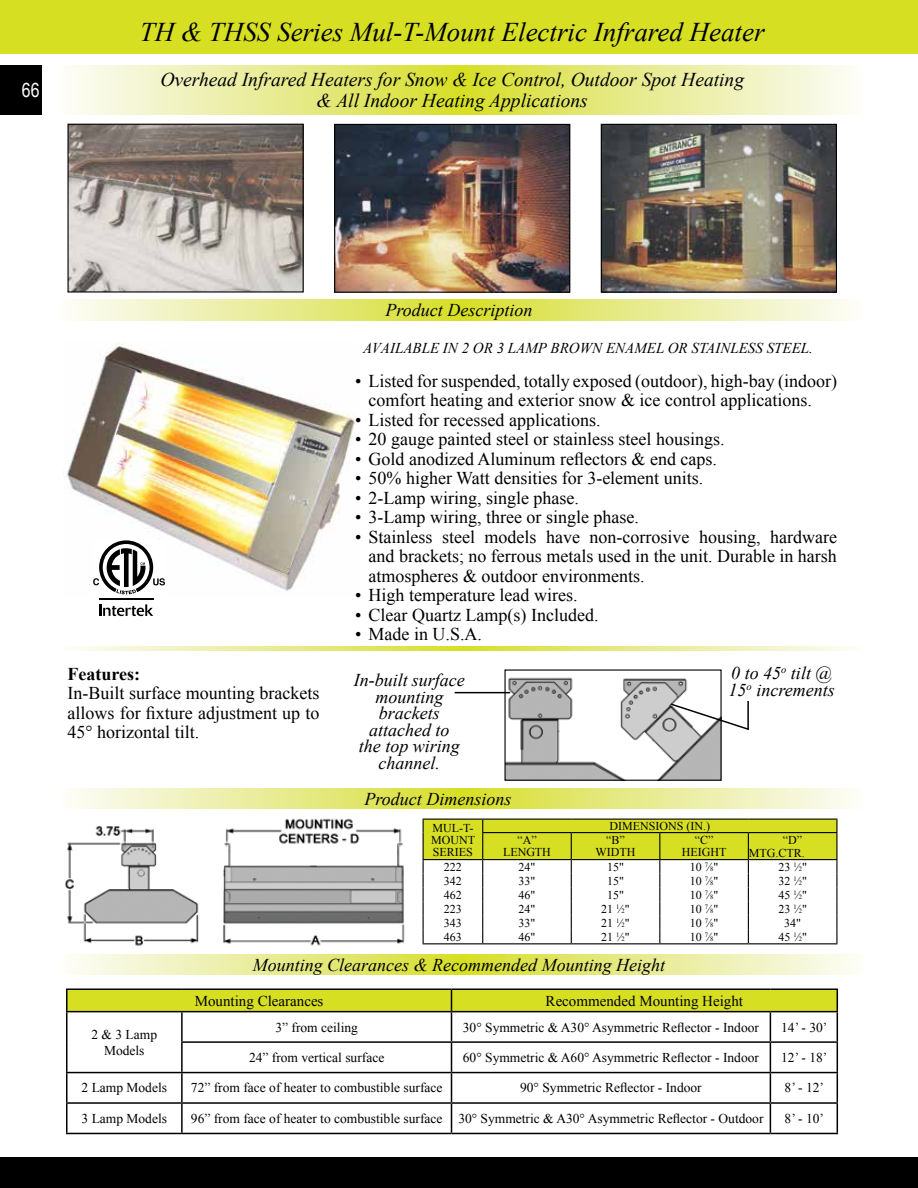
<style>
.page{position:relative;width:918px;height:1188px;background:#fff}
.page>*{position:absolute;margin:0;border:0;box-sizing:border-box;transform-origin:0 0}
.t1{font:italic 27px "Times New Roman";color:#000}
.t2{font:italic 19.5px/21px "Times New Roman";color:#000;text-align:center}
.t3{font:19.5px "Arial Narrow";color:#fff}
.t4{font:18px/19.5px "Times New Roman";color:#000;text-align:justify}
.t5{font:italic 18px/16.5px "Times New Roman";color:#000}
.t6{font:700 18px "Times New Roman";color:#000}
.t7{font:italic 15px "Times New Roman";color:#000}
.t8{font:15px "Times New Roman";color:#000}
.t9{font:13.5px/16.2px "Times New Roman";color:#000;text-align:center}
.t10{font:12px/12px "Times New Roman";color:#000;text-align:center}
.s1{font-size:6.6px}
</style>
<div class="page">
<div style="left:0;top:65px;width:42px;height:49px;background:#000"></div>
<div style="left:0;top:1157px;width:918px;height:31px;background:#000"></div>
<img style="left:63px;top:342px;width:293px;height:249px">
<svg style="left:74px;top:788px;width:779px;height:20px;background:#e8ec92"></svg>
<svg style="left:74px;top:646px;width:779px;height:5px;background:#e8ec92"></svg>
<svg style="left:74px;top:954px;width:779px;height:21px;background:#e8ec92"></svg>
<div style="left:0;top:0;width:918px;height:54px;background:#d7df23"></div>
<svg style="left:73px;top:66px;width:778px;height:48px;background:#e8ec92"></svg>
<img style="left:69px;top:126px;width:233px;height:165px">
<div style="left:67px;top:124px;width:237px;height:169px;border:1px solid #000"></div>
<img style="left:336px;top:126px;width:232px;height:165px">
<div style="left:334px;top:124px;width:236px;height:169px;border:1px solid #000"></div>
<img style="left:603px;top:126px;width:232px;height:165px">
<div style="left:601px;top:124px;width:236px;height:169px;border:1px solid #000"></div>
<svg style="left:73px;top:300px;width:778px;height:20px;background:#e8ec92"></svg>
<img style="left:506px;top:677px;width:214px;height:102px">
<div style="left:504px;top:669px;width:218px;height:112px;border:1px solid #000"></div>
<img style="left:65px;top:818px;width:340px;height:128px">
<svg style="left:99px;top:604px;width:54px;height:12px"></svg>
<hr style="left:99px;top:599px;width:54px;height:1px;background:#010101">
<svg style="left:93px;top:540px;width:72px;height:54px"></svg>
<hr style="left:66px;top:988px;width:116px;height:2px;background:#000">
<hr style="left:66px;top:990px;width:2px;height:21px;background:#000">
<hr style="left:182px;top:988px;width:270px;height:2px;background:#000">
<hr style="left:452px;top:988px;width:318px;height:2px;background:#000">
<hr style="left:770px;top:988px;width:68px;height:2px;background:#000">
<hr style="left:66px;top:1011px;width:116px;height:1px;background:#000">
<hr style="left:66px;top:1012px;width:2px;height:30px;background:#000">
<hr style="left:66px;top:1042px;width:2px;height:30px;background:#000">
<hr style="left:66px;top:1072px;width:116px;height:1px;background:#000">
<hr style="left:66px;top:1073px;width:2px;height:29px;background:#000">
<hr style="left:66px;top:1102px;width:116px;height:2px;background:#000">
<hr style="left:66px;top:1104px;width:2px;height:29px;background:#000">
<svg style="left:67px;top:989px;width:771px;height:144px"></svg>
<hr style="left:66px;top:1133px;width:116px;height:1px;background:#000">
<hr style="left:182px;top:1133px;width:270px;height:1px;background:#000">
<hr style="left:452px;top:1133px;width:318px;height:1px;background:#000">
<hr style="left:770px;top:1133px;width:68px;height:1px;background:#000">
<svg style="left:669px;top:699px;width:80px;height:32px"></svg>
<hr style="left:455px;top:692px;width:55px;height:1px;background:#000">
<svg style="left:423px;top:819px;width:415px;height:125px"></svg>
<h1 class="t1" style="left:140px;top:13px;width:626px">TH &amp; THSS Series Mul-T-Mount Electric Infrared Heater</h1>
<p class="t3" style="left:22px;top:75px;width:19px">66</p>
<p class="t2" style="left:160px;top:69px;width:585px">Overhead Infrared Heaters for Snow &amp; Ice Control, Outdoor Spot Heating &amp; All Indoor Heating Applications</p>
<p class="t5" style="left:386px;top:302px;width:148px">Product Description</p>
<p class="t7" style="left:363px;top:337px;width:451px">AVAILABLE IN 2 OR 3 LAMP BROWN ENAMEL OR STAINLESS STEEL.</p>
<p class="t6" style="left:67px;top:662px;width:74px">Features:</p>
<p class="t4" style="left:67px;top:683px;width:254px">In-Built surface mounting brackets allows for fixture adjustment up to 45° horizontal tilt.</p>
<p class="t4" style="left:369px;top:371px;width:470px;text-indent:-14px">• Listed for suspended, totally exposed (outdoor), high-bay (indoor) comfort heating and exterior snow &amp; ice control applications.</p>
<p class="t4" style="left:355px;top:410px;width:247px">• Listed for recessed applications.</p>
<p class="t4" style="left:355px;top:429px;width:371px">• 20 gauge painted steel or stainless steel housings.</p>
<p class="t4" style="left:355px;top:449px;width:363px">• Gold anodized Aluminum reflectors &amp; end caps.</p>
<p class="t4" style="left:355px;top:468px;width:350px">• 50% higher Watt densities for 3-element units.</p>
<p class="t4" style="left:355px;top:488px;width:225px">• 2-Lamp wiring, single phase.</p>
<p class="t4" style="left:355px;top:507px;width:285px">• 3-Lamp wiring, three or single phase.</p>
<p class="t4" style="left:369px;top:527px;width:470px;text-indent:-14px">• Stainless steel models have non-corrosive housing, hardware and brackets; no ferrous metals used in the unit. Durable in harsh atmospheres &amp; outdoor environments.</p>
<p class="t4" style="left:355px;top:585px;width:224px">• High temperature lead wires.</p>
<p class="t4" style="left:355px;top:605px;width:245px">• Clear Quartz Lamp(s) Included.</p>
<p class="t4" style="left:355px;top:624px;width:128px">• Made in U.S.A.</p>
<p class="t5" style="left:354px;top:671px;width:112px;text-align:center">In-built surface mounting brackets attached to<br>the top wiring channel.</p>
<p class="t5" style="left:365px;top:790px;width:148px">Product Dimensions</p>
<p class="t5" style="left:729px;top:664px;width:108px">0 to 45<sup>o</sup> tilt @<br>15<sup>o</sup> increments</p>
<p class="t10" style="left:431px;top:821px;width:45px;text-align:left">MUL-T-<br>MOUNT<br>SERIES</p>
<p class="t10" style="left:610px;top:820px;width:102px">DIMENSIONS (IN.)</p>
<p class="t10" style="left:503px;top:834px;width:49px">“A”<br>LENGTH</p>
<p class="t10" style="left:596px;top:834px;width:41px">“B”<br>WIDTH</p>
<p class="t10" style="left:682px;top:834px;width:46px">“C”<br>HEIGHT</p>
<p class="t10" style="left:749px;top:833px;width:58px;line-height:12.9px;text-align:right">“D”<br>MTG.CTR.</p>
<p class="t10" style="left:444px;top:861px;width:19px">222</p>
<p class="t10" style="left:519px;top:861px;width:18px">24"</p>
<p class="t10" style="left:607px;top:861px;width:18px">15"</p>
<p class="t10" style="left:690px;top:861px;width:30px">10 <sup>7</sup>⁄<span class="s1">8</span>"</p>
<p class="t10" style="left:778px;top:861px;width:30px">23 <sup>1</sup>⁄<span class="s1">2</span>"</p>
<p class="t10" style="left:444px;top:875px;width:19px">342</p>
<p class="t10" style="left:519px;top:875px;width:18px">33"</p>
<p class="t10" style="left:607px;top:875px;width:18px">15"</p>
<p class="t10" style="left:690px;top:875px;width:30px">10 <sup>7</sup>⁄<span class="s1">8</span>"</p>
<p class="t10" style="left:778px;top:875px;width:30px">32 <sup>1</sup>⁄<span class="s1">2</span>"</p>
<p class="t10" style="left:444px;top:889px;width:19px">462</p>
<p class="t10" style="left:519px;top:889px;width:18px">46"</p>
<p class="t10" style="left:607px;top:889px;width:18px">15"</p>
<p class="t10" style="left:690px;top:889px;width:30px">10 <sup>7</sup>⁄<span class="s1">8</span>"</p>
<p class="t10" style="left:778px;top:889px;width:30px">45 <sup>1</sup>⁄<span class="s1">2</span>"</p>
<p class="t10" style="left:444px;top:903px;width:19px">223</p>
<p class="t10" style="left:519px;top:903px;width:18px">24"</p>
<p class="t10" style="left:601px;top:903px;width:30px">21 <sup>1</sup>⁄<span class="s1">2</span>"</p>
<p class="t10" style="left:690px;top:903px;width:30px">10 <sup>7</sup>⁄<span class="s1">8</span>"</p>
<p class="t10" style="left:778px;top:903px;width:30px">23 <sup>1</sup>⁄<span class="s1">2</span>"</p>
<p class="t10" style="left:444px;top:917px;width:19px">343</p>
<p class="t10" style="left:519px;top:917px;width:18px">33"</p>
<p class="t10" style="left:601px;top:917px;width:30px">21 <sup>1</sup>⁄<span class="s1">2</span>"</p>
<p class="t10" style="left:690px;top:917px;width:30px">10 <sup>7</sup>⁄<span class="s1">8</span>"</p>
<p class="t10" style="left:784px;top:917px;width:18px">34"</p>
<p class="t10" style="left:444px;top:931px;width:19px">463</p>
<p class="t10" style="left:519px;top:931px;width:18px">46"</p>
<p class="t10" style="left:601px;top:931px;width:30px">21 <sup>1</sup>⁄<span class="s1">2</span>"</p>
<p class="t10" style="left:690px;top:931px;width:30px">10 <sup>7</sup>⁄<span class="s1">8</span>"</p>
<p class="t10" style="left:778px;top:931px;width:30px">45 <sup>1</sup>⁄<span class="s1">2</span>"</p>
<p class="t9" style="left:92px;top:1026px;width:67px">2 &amp; 3 Lamp<br>Models</p>
<p class="t5" style="left:253px;top:956px;width:414px">Mounting Clearances &amp; Recommended Mounting Height</p>
<p class="t8" style="left:195px;top:991px;width:130px">Mounting Clearances</p>
<p class="t8" style="left:546px;top:991px;width:199px">Recommended Mounting Height</p>
<p class="t9" style="left:275px;top:1019px;width:84px">3” from ceiling</p>
<p class="t9" style="left:463px;top:1019px;width:298px">30° Symmetric &amp; A30° Asymmetric Reflector - Indoor</p>
<p class="t9" style="left:781px;top:1019px;width:48px">14’ - 30’</p>
<p class="t9" style="left:249px;top:1049px;width:137px">24” from vertical surface</p>
<p class="t9" style="left:463px;top:1049px;width:298px">60° Symmetric &amp; A60° Asymmetric Reflector - Indoor</p>
<p class="t9" style="left:781px;top:1049px;width:48px">12’ - 18’</p>
<p class="t9" style="left:82px;top:1080px;width:87px">2 Lamp Models</p>
<p class="t9" style="left:191px;top:1080px;width:253px">72” from face of heater to combustible surface</p>
<p class="t9" style="left:520px;top:1080px;width:183px">90° Symmetric Reflector - Indoor</p>
<p class="t9" style="left:785px;top:1080px;width:41px">8’ - 12’</p>
<p class="t9" style="left:82px;top:1110px;width:87px">3 Lamp Models</p>
<p class="t9" style="left:191px;top:1110px;width:574px">96” from face of heater to combustible surface 30° Symmetric &amp; A30° Asymmetric Reflector - Outdoor</p>
<p class="t9" style="left:785px;top:1110px;width:41px">8’ - 10’</p>
</div>
